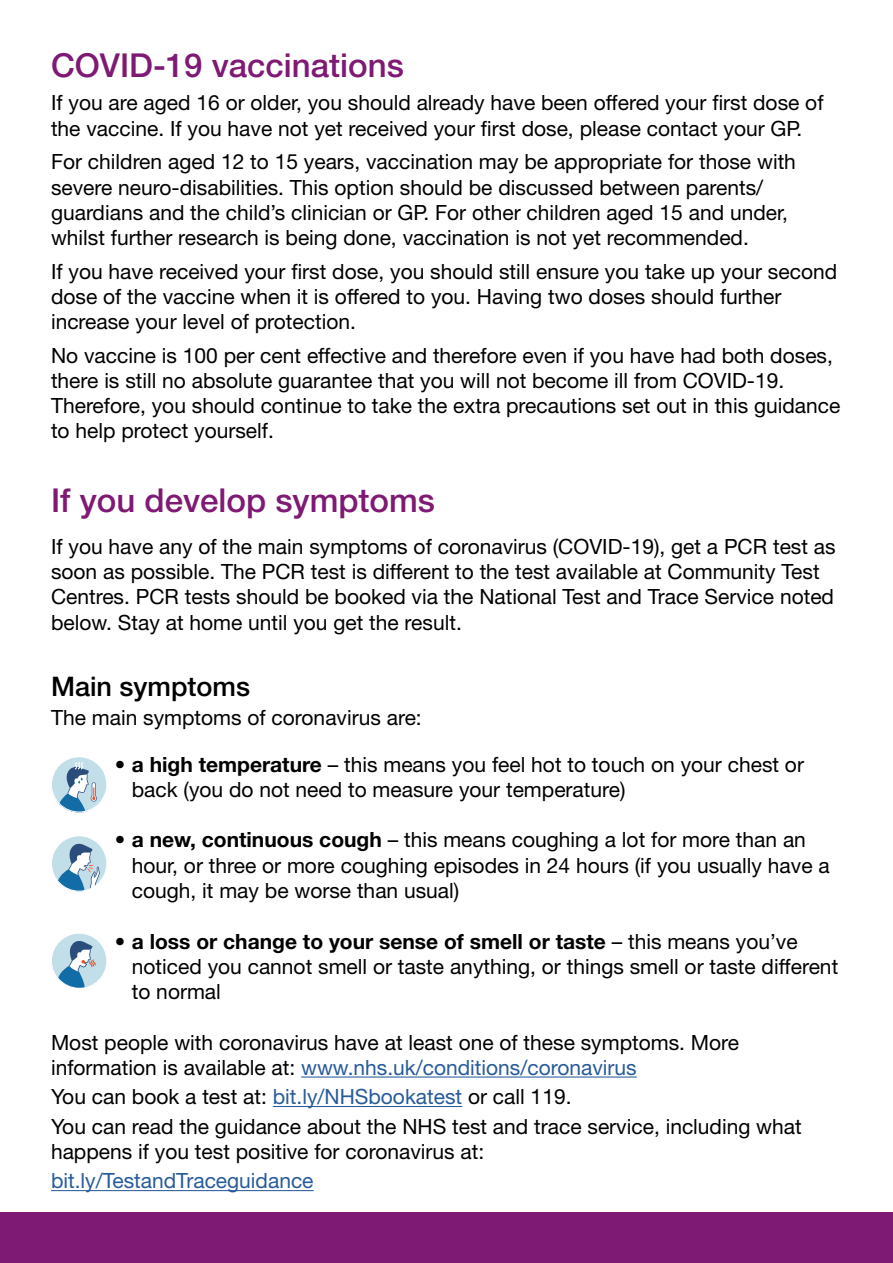
<style>
.page{position:relative;width:893px;height:1263px;background:#fff}
.page>*{position:absolute;margin:0;border:0;box-sizing:border-box;transform-origin:0 0}
.Section_Heading{font:500 33px "Helvetica Neue";color:#7e1974}
.sml_section_heading{font:500 27px "Helvetica Neue";color:#000}
.Bullets{font:21px/25.2px "Helvetica Neue";color:#000}
.Body_text{font:21px/25.2px "Helvetica Neue";color:#000}
.Body_text-2{font:21px "Helvetica Neue";color:#275b9b}
.s1{font-weight:700}
.s2{color:#275b9b}
</style>
<div class="page">
<div style="left:0;top:1212px;width:893px;height:51px;background:#7e1974"></div>
<hr style="left:301px;top:1076px;width:336px;height:1px;background:#275b9b">
<hr style="left:273px;top:1106px;width:189px;height:1px;background:#275b9b">
<hr style="left:51px;top:1190px;width:263px;height:1px;background:#275b9b">
<svg style="left:53px;top:837px;width:52px;height:54px"></svg>
<div style="left:51px;top:835px;width:56px;height:56px;border:1px solid #fff;border-radius:50%"></div>
<svg style="left:53px;top:758px;width:52px;height:54px"></svg>
<div style="left:51px;top:756px;width:56px;height:56px;border:1px solid #fff;border-radius:50%"></div>
<div style="left:51px;top:933px;width:56px;height:55px;background:#c2dee8;border-radius:50%"></div>
<div style="left:51px;top:933px;width:56px;height:56px;border:1px solid #fff;border-radius:50%"></div>
<svg style="left:58px;top:940px;width:38px;height:48px"></svg>
<h2 class="Section_Heading" style="left:51px;top:45px;width:354px">COVID-19 vaccinations</h2>
<h3 class="Bullets" style="left:51px;top:90px;width:774px">If you are aged 16 or older, you should already have been offered your first dose of the vaccine. If you have not yet received your first dose, please contact your GP.</h3>
<h3 class="Bullets" style="left:51px;top:149px;width:746px">For children aged 12 to 15 years, vaccination may be appropriate for those with severe neuro-disabilities. This option should be discussed between parents/ guardians and the child’s clinician or GP. For other children aged 15 and under, whilst further research is being done, vaccination is not yet recommended.</h3>
<h3 class="Bullets" style="left:51px;top:258px;width:788px">If you have received your first dose, you should still ensure you take up your second dose of the vaccine when it is offered to you. Having two doses should further increase your level of protection.</h3>
<h3 class="Bullets" style="left:51px;top:342px;width:791px">No vaccine is 100 per cent effective and therefore even if you have had both doses, there is still no absolute guarantee that you will not become ill from COVID-19.<br>Therefore, you should continue to take the extra precautions set out in this guidance to help protect yourself.</h3>
<h2 class="Section_Heading" style="left:51px;top:480px;width:385px">If you develop symptoms</h2>
<p class="Body_text" style="left:51px;top:534px;width:786px">If you have any of the main symptoms of coronavirus (COVID-19), get a PCR test as soon as possible. The PCR test is different to the test available at Community Test Centres. PCR tests should be booked via the National Test and Trace Service noted below. Stay at home until you get the result.</p>
<p class="sml_section_heading" style="left:51px;top:670px;width:201px">Main symptoms</p>
<p class="Body_text" style="left:51px;top:705px;width:372px">The main symptoms of coronavirus are:</p>
<h3 class="Bullets" style="left:132px;top:751px;width:674px;text-indent:-17px"><span class="s1">• a high temperature</span> – this means you feel hot to touch on your chest or back (you do not need to measure your temperature)</h3>
<h3 class="Bullets" style="left:132px;top:827px;width:699px;text-indent:-17px"><span class="s1">• a new, continuous cough</span> – this means coughing a lot for more than an hour, or three or more coughing episodes in 24 hours (if you usually have a cough, it may be worse than usual)</h3>
<h3 class="Bullets" style="left:132px;top:928px;width:708px;text-indent:-17px"><span class="s1">• a loss or change to your sense of smell or taste</span> – this means you’ve noticed you cannot smell or taste anything, or things smell or taste different to normal</h3>
<p class="Body_text" style="left:51px;top:1029px;width:690px">Most people with coronavirus have at least one of these symptoms. More information is available at: <span class="s2">www.nhs.uk/conditions/coronavirus</span></p>
<p class="Body_text" style="left:51px;top:1084px;width:522px">You can book a test at: <span class="s2">bit.ly/NHSbookatest</span> or call 119.</p>
<p class="Body_text" style="left:51px;top:1113px;width:752px">You can read the guidance about the NHS test and trace service, including what happens if you test positive for coronavirus at:</p>
<p class="Body_text-2" style="left:51px;top:1168px;width:264px">bit.ly/TestandTraceguidance</p>
</div>
